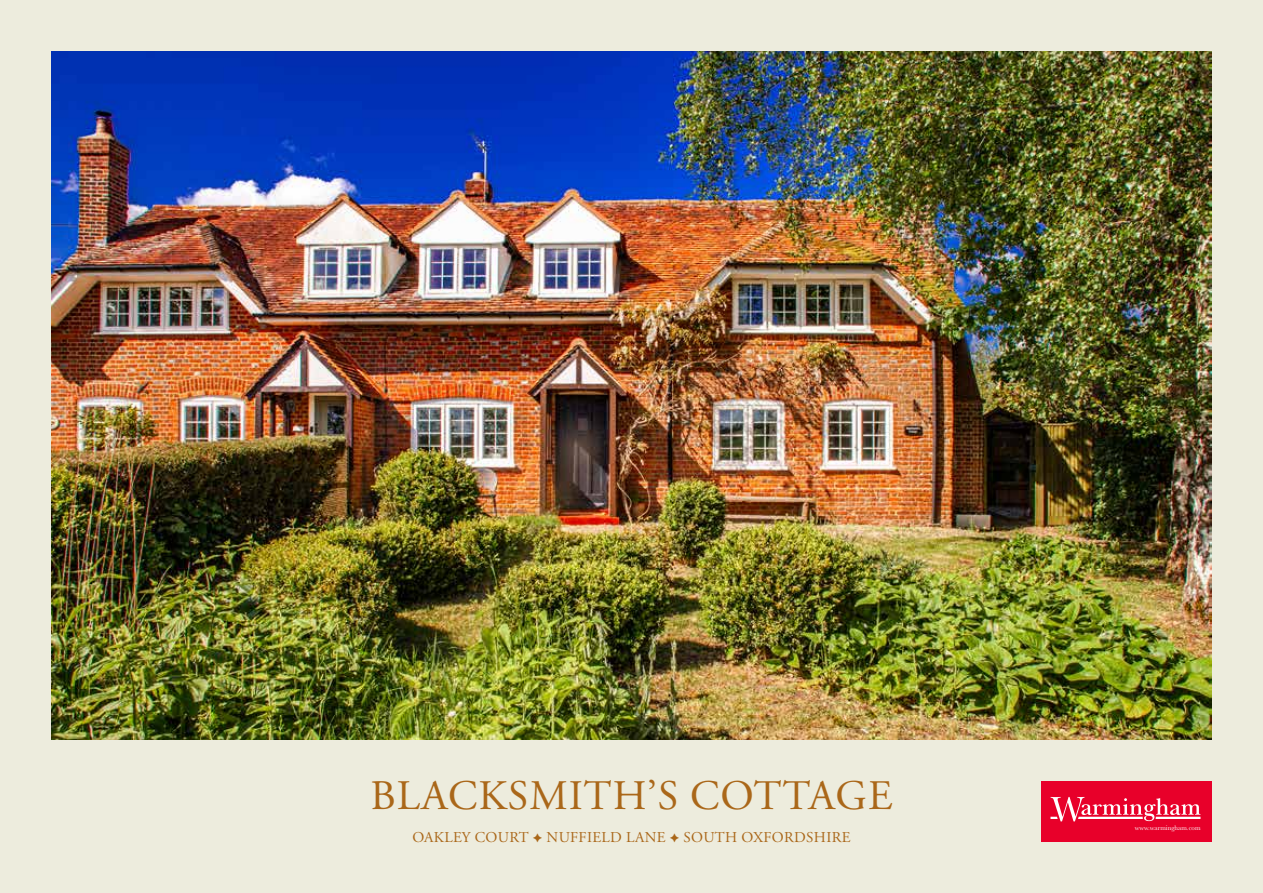
<style>
.page{position:relative;width:1263px;height:893px;background:#edecdd}
.page>*{position:absolute;margin:0;border:0;box-sizing:border-box;transform-origin:0 0}
.t1{font:42px "Adobe Garamond Pro";letter-spacing:.025em;color:#aa6719}
.t2{font:15px "Adobe Garamond Pro";letter-spacing:.025em;color:#aa6719}
.t3{font:6.9px "Baskerville";color:#fff}
</style>
<div class="page">
<img style="left:51px;top:51px;width:1161px;height:689px">
<div style="left:1042px;top:781px;width:170px;height:61px;background:#e8002a"></div>
<svg style="left:1050px;top:797px;width:150px;height:24px"></svg>
<h1 class="t1" style="left:370px;top:770px;width:524px">BLACKSMITH’S COTTAGE</h1>
<p class="t2" style="left:412px;top:828px;width:440px">OAKLEY COURT NUFFIELD LANE SOUTH OXFORDSHIRE</p>
<p class="t3" style="left:1135px;top:823px;width:67px">www.warmingham.com</p>
</div>
